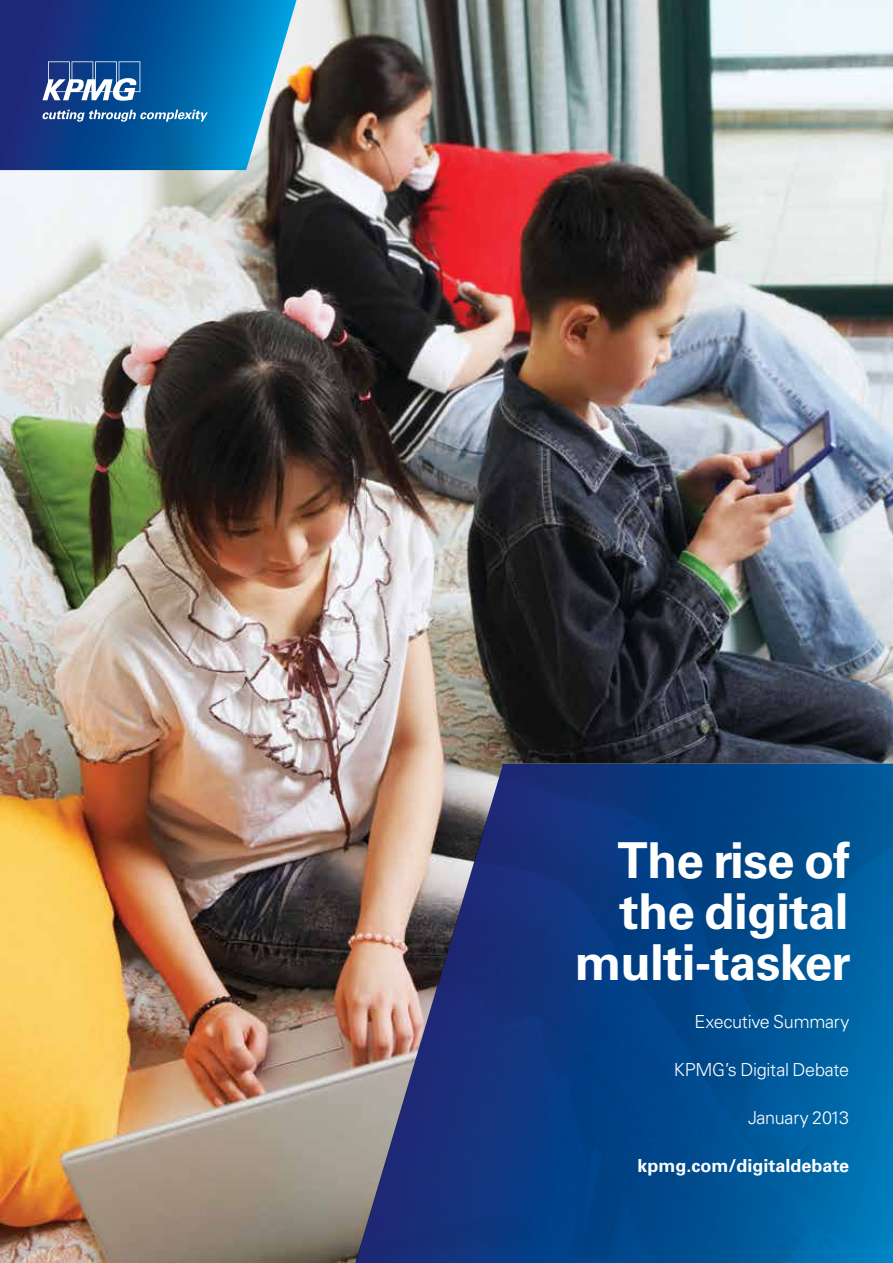
<style>
.page{position:relative;width:893px;height:1263px;background:#fff}
.page>*{position:absolute;margin:0;border:0;box-sizing:border-box;transform-origin:0 0}
.t1{font:700 49.5px/51px "Univers LT Std";letter-spacing:-.015em;color:#fff;text-align:right}
.t2{font:300 18px "Univers LT Std";letter-spacing:-.015em;color:#fff}
.t3{font:700 18px "Univers LT Std";color:#fff}
</style>
<div class="page">
<img style="left:0;top:0;width:893px;height:1263px">
<svg style="left:335px;top:763px;width:558px;height:500px;background:#235289"></svg>
<svg style="left:0;top:0;width:303px;height:170px;background:#1b5e9b"></svg>
<svg style="left:42px;top:61px;width:166px;height:61px;background:#3570a9"></svg>
<h1 class="t1" style="left:575px;top:836px;width:278px">The rise of the digital multi-tasker</h1>
<p class="t2" style="left:695px;top:1011px;width:156px">Executive Summary</p>
<p class="t2" style="left:674px;top:1059px;width:177px">KPMG’s Digital Debate</p>
<p class="t2" style="left:748px;top:1107px;width:103px">January 2013</p>
<p class="t3" style="left:637px;top:1155px;width:213px">kpmg.com/digitaldebate</p>
</div>
